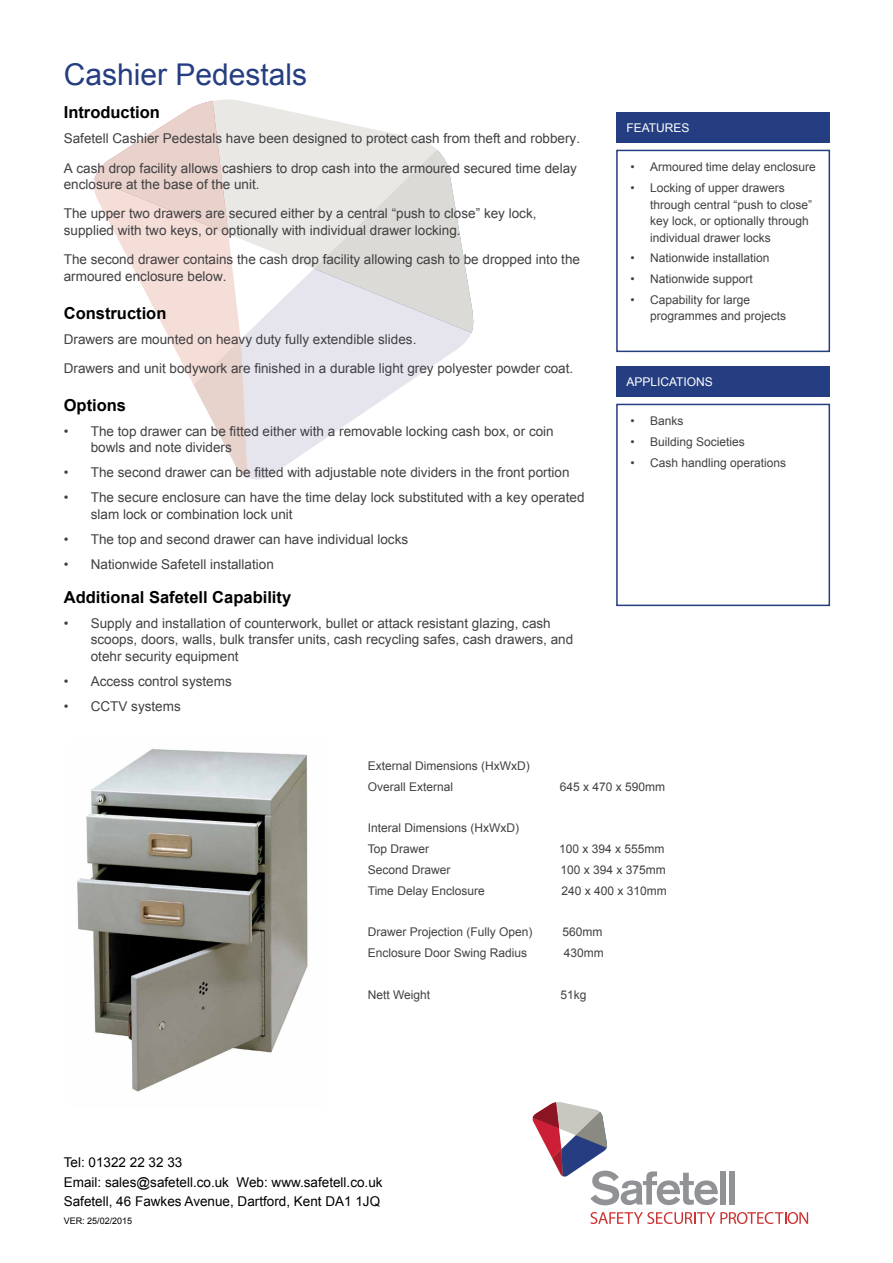
<style>
.page{position:relative;width:893px;height:1263px;background:#fff}
.page>*{position:absolute;margin:0;border:0;box-sizing:border-box;transform-origin:0 0}
.t1{font:30px "Arial";color:#253e82}
.t2{font:700 16.5px "Arial";color:#000}
.t3{font:13.5px/29.2px "Arial";color:#414042}
.t4{font:13.5px/19.5px "Arial";color:#000}
.t5{font:12px/16.5px "Arial";color:#414042}
.t6{font:12px "Arial";color:#fff}
.t7{font:9px "Arial";color:#000}
</style>
<div class="page">
<div style="left:720px;top:1171px;width:6px;height:33px;background:#909296"></div>
<div style="left:729px;top:1171px;width:6px;height:33px;background:#909296"></div>
<svg style="left:533px;top:1102px;width:185px;height:103px"></svg>
<svg style="left:590px;top:1212px;width:218px;height:12px"></svg>
<svg style="left:214px;top:99px;width:260px;height:227px;fill:#e9e8e5"></svg>
<svg style="left:314px;top:150px;width:159px;height:183px;background:#e4e3e0"></svg>
<svg style="left:247px;top:269px;width:224px;height:211px;fill:#e6e5ee"></svg>
<svg style="left:94px;top:101px;width:153px;height:376px"></svg>
<div style="left:616px;top:113px;width:214px;height:30px;background:#253e82"></div>
<div style="left:616px;top:150px;width:214px;height:202px;border:2px solid #253e82"></div>
<div style="left:616px;top:367px;width:214px;height:30px;background:#253e82"></div>
<div style="left:616px;top:404px;width:214px;height:202px;border:2px solid #253e82"></div>
<img style="left:77px;top:749px;width:231px;height:343px">
<h1 class="t1" style="left:64px;top:55px;width:245px">Cashier Pedestals</h1>
<p class="t2" style="left:64px;top:102px;width:98px">Introduction</p>
<p class="t3" style="left:64px;top:124px;width:518px">Safetell Cashier Pedestals have been designed to protect cash from theft and robbery.<br>A cash drop facility allows cashiers to drop cash into the armoured secured time delay</p>
<p class="t3" style="left:64px;top:170px;width:474px">enclosure at the base of the unit.<br>The upper two drawers are secured either by a central “push to close” key lock,</p>
<p class="t3" style="left:64px;top:216px;width:518px">supplied with two keys, or optionally with individual drawer locking.<br>The second drawer contains the cash drop facility allowing cash to be dropped into the</p>
<p class="t3" style="left:64px;top:261px;width:164px">armoured enclosure below.</p>
<p class="t2" style="left:64px;top:302px;width:104px">Construction</p>
<p class="t3" style="left:64px;top:324px;width:511px">Drawers are mounted on heavy duty fully extendible slides.<br>Drawers and unit bodywork are finished in a durable light grey polyester powder coat.</p>
<p class="t2" style="left:64px;top:394px;width:64px">Options</p>
<p class="t3" style="left:91px;top:423px;width:464px;line-height:16.5px;text-indent:-27px">• The top drawer can be fitted either with a removable locking cash box, or coin bowls and note dividers</p>
<p class="t3" style="left:64px;top:458px;width:507px">• The second drawer can be fitted with adjustable note dividers in the front portion</p>
<p class="t3" style="left:91px;top:490px;width:495px;line-height:16.5px;text-indent:-27px">• The secure enclosure can have the time delay lock substituted with a key operated slam lock or combination lock unit</p>
<p class="t3" style="left:64px;top:525px;width:346px">• The top and second drawer can have individual locks</p>
<p class="t3" style="left:64px;top:550px;width:212px">• Nationwide Safetell installation</p>
<p class="t2" style="left:64px;top:586px;width:229px">Additional Safetell Capability</p>
<p class="t3" style="left:91px;top:615px;width:484px;line-height:16.5px;text-indent:-27px">• Supply and installation of counterwork, bullet or attack resistant glazing, cash scoops, doors, walls, bulk transfer units, cash recycling safes, cash drawers, and otehr security equipment</p>
<p class="t3" style="left:64px;top:666px;width:170px">• Access control systems</p>
<p class="t3" style="left:64px;top:691px;width:119px">• CCTV systems</p>
<p class="t6" style="left:626px;top:120px;width:65px">FEATURES</p>
<p class="t5" style="left:630px;top:159px;width:187px">• Armoured time delay enclosure</p>
<p class="t5" style="left:650px;top:180px;width:164px;text-indent:-20px">• Locking of upper drawers through central “push to close” key lock, or optionally through individual drawer locks</p>
<p class="t5" style="left:630px;top:250px;width:140px">• Nationwide installation</p>
<p class="t5" style="left:630px;top:271px;width:124px">• Nationwide support</p>
<p class="t5" style="left:650px;top:291px;width:138px;text-indent:-20px">• Capability for large programmes and projects</p>
<p class="t6" style="left:626px;top:374px;width:88px">APPLICATIONS</p>
<p class="t5" style="left:630px;top:413px;width:54px">• Banks</p>
<p class="t5" style="left:630px;top:434px;width:116px">• Building Societies</p>
<p class="t5" style="left:630px;top:454px;width:157px">• Cash handling operations</p>
<p class="t5" style="left:368px;top:756px;width:164px;line-height:20.7px">External Dimensions (HxWxD)<br>Overall External</p>
<p class="t5" style="left:368px;top:818px;width:153px;line-height:20.7px">Interal Dimensions (HxWxD)<br>Top Drawer</p>
<p class="t5" style="left:560px;top:779px;width:107px">645 x 470 x 590mm</p>
<p class="t5" style="left:559px;top:841px;width:107px">100 x 394 x 555mm</p>
<p class="t5" style="left:368px;top:862px;width:84px">Second Drawer</p>
<p class="t5" style="left:561px;top:862px;width:107px">100 x 394 x 375mm</p>
<p class="t5" style="left:368px;top:882px;width:118px">Time Delay Enclosure</p>
<p class="t5" style="left:561px;top:882px;width:107px">240 x 400 x 310mm</p>
<p class="t5" style="left:368px;top:924px;width:166px">Drawer Projection (Fully Open)</p>
<p class="t5" style="left:562px;top:924px;width:42px">560mm</p>
<p class="t5" style="left:368px;top:945px;width:161px">Enclosure Door Swing Radius</p>
<p class="t5" style="left:564px;top:945px;width:42px">430mm</p>
<p class="t5" style="left:368px;top:986px;width:64px">Nett Weight</p>
<p class="t5" style="left:560px;top:986px;width:28px">51kg</p>
<p class="t4" style="left:64px;top:1153px;width:320px">Tel: 01322 22 32 33<br>Email: sales@safetell.co.uk Web: www.safetell.co.uk<br>Safetell, 46 Fawkes Avenue, Dartford, Kent DA1 1JQ</p>
<p class="t7" style="left:64px;top:1215px;width:70px">VER: 25/02/2015</p>
</div>
